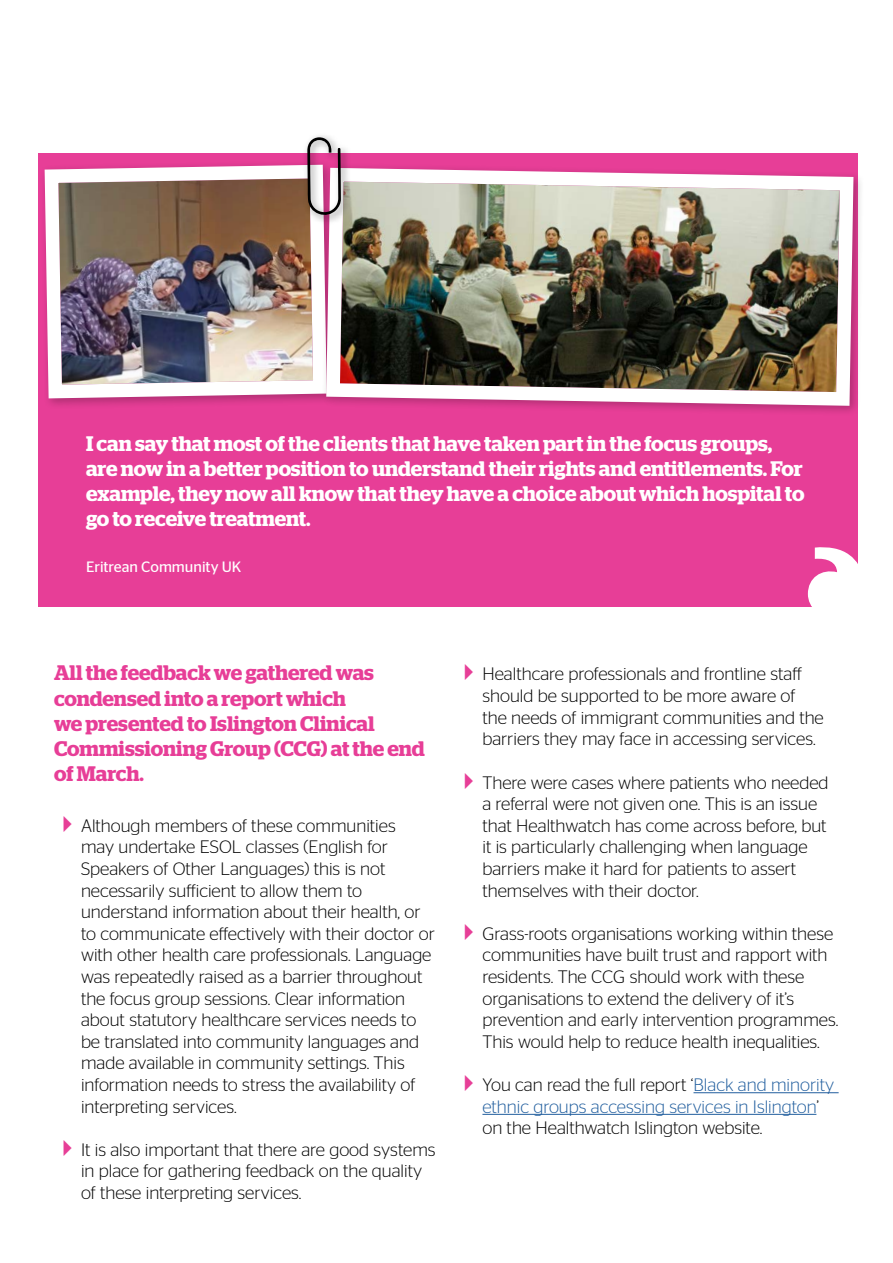
<style>
.page{position:relative;width:893px;height:1263px;background:#fff}
.page>*{position:absolute;margin:0;border:0;box-sizing:border-box;transform-origin:0 0}
.t1{font:600 21px/25.2px "Stag";letter-spacing:-.005em;color:#fff}
.t2{font:600 21px/25.2px "Stag";letter-spacing:-.005em;color:#e73e97}
.t3{font:300 18px/21.6px "Stag Sans";color:#000}
.t4{font:15px "Stag Sans";color:#fff}
.s1{color:#215e9e}
</style>
<div class="page">
<div style="left:38px;top:153px;width:819px;height:454px;background:#e73e97"></div>
<hr style="left:693px;top:1092px;width:146px;height:1px;background:#215e9e">
<hr style="left:482px;top:1114px;width:334px;height:1px;background:#215e9e">
<img style="left:44px;top:164px;width:275px;height:241px">
<div style="left:321px;top:163px;width:544px;height:254px;background:#000;opacity:.25"></div>
<img style="left:319px;top:161px;width:541px;height:252px">
<img style="left:299px;top:135px;width:55px;height:93px">
<svg style="left:307px;top:137px;width:34px;height:78px"></svg>
<svg style="left:808px;top:547px;width:50px;height:60px"></svg>
<p class="t1" style="left:86px;top:430px;width:720px">I can say that most of the clients that have taken part in the focus groups, are now in a better position to understand their rights and entitlements. For example, they now all know that they have a choice about which hospital to go to receive treatment.</p>
<p class="t4" style="left:86px;top:559px;width:157px">Eritrean Community UK</p>
<p class="t2" style="left:54px;top:660px;width:372px">All the feedback we gathered was condensed into a report which<br>we presented to Islington Clinical<br>Commissioning Group (CCG) at the end of March.</p>
<p class="t3" style="left:81px;top:814px;width:355px">Although members of these communities<br>may undertake ESOL classes (English for Speakers of Other Languages) this is not necessarily sufficient to allow them to understand information about their health, or to communicate effectively with their doctor or with other health care professionals. Language was repeatedly raised as a barrier throughout the focus group sessions. Clear information about statutory healthcare services needs to be translated into community languages and made available in community settings. This information needs to stress the availability of interpreting services.</p>
<p class="t3" style="left:81px;top:1138px;width:356px">It is also important that there are good systems in place for gathering feedback on the quality of these interpreting services.</p>
<p class="t3" style="left:482px;top:663px;width:343px">Healthcare professionals and frontline staff should be supported to be more aware of the needs of immigrant communities and the barriers they may face in accessing services.</p>
<p class="t3" style="left:482px;top:771px;width:348px">There were cases where patients who needed a referral were not given one. This is an issue that Healthwatch has come across before, but it is particularly challenging when language barriers make it hard for patients to assert themselves with their doctor.</p>
<p class="t3" style="left:482px;top:922px;width:357px">Grass-roots organisations working within these communities have built trust and rapport with residents. The CCG should work with these organisations to extend the delivery of it’s prevention and early intervention programmes.<br>This would help to reduce health inequalities.</p>
<p class="t3" style="left:482px;top:1073px;width:353px">You can read the full report ‘<span class="s1">Black and minority ethnic groups accessing services in Islington</span>’ on the Healthwatch Islington website.</p>
</div>
